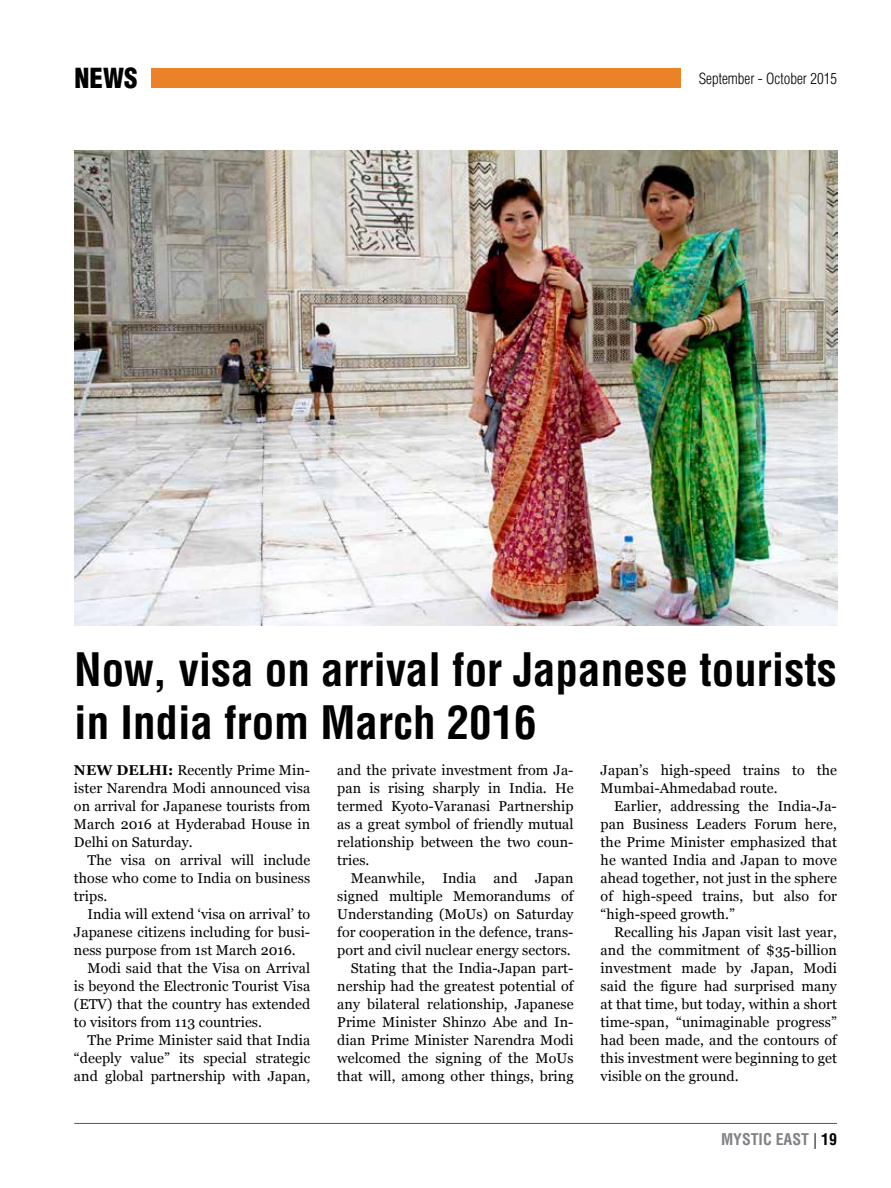
<style>
.page{position:relative;width:891px;height:1188px;background:#fff}
.page>*{position:absolute;margin:0;border:0;box-sizing:border-box;transform-origin:0 0}
.t1{font:700 condensed 45px/52.5px "Helvetica LT Std";color:#000}
.t2{font:900 condensed 27px "Helvetica LT Std";color:#000}
.t3{font:700 condensed 15.75px "Helvetica LT Std";color:#808285}
.t4{font:300 condensed 15px "Helvetica LT Std";color:#000}
.t5{font:14.25px/18px "Georgia";letter-spacing:.005em;color:#000;text-align:justify}
.s1{font-weight:700}
.s2{font-weight:300;font-stretch:normal;color:#000}
.s3{color:#000}
</style>
<div class="page">
<div style="left:151px;top:69px;width:529px;height:19px;background:#ec8228"></div>
<img style="left:74px;top:151px;width:763px;height:474px">
<hr style="left:74px;top:1123px;width:763px;height:1px;background:#58595b">
<h2 class="t2" style="left:75px;top:61px;width:65px">NEWS</h2>
<p class="t4" style="left:699px;top:69px;width:140px">September - October 2015</p>
<h1 class="t1" style="left:74px;top:643px;width:764px">Now, visa on arrival for Japanese tourists in India from March 2016</h1>
<p class="t5" style="left:74px;top:761px;width:238px"><span class="s1">NEW DELHI:</span> Recently Prime Min&shy;ister Narendra Modi announced visa on arrival for Japanese tourists from March 2016 at Hyderabad House in Delhi on Saturday.</p>
<p class="t5" style="left:74px;top:851px;width:238px;text-indent:13px">The visa on arrival will include those who come to India on business trips.</p>
<p class="t5" style="left:74px;top:905px;width:238px;text-indent:13px">India will extend ‘visa on arrival’ to Japanese citizens including for busi&shy;ness purpose from 1st March 2016.</p>
<p class="t5" style="left:74px;top:959px;width:238px;text-indent:13px">Modi said that the Visa on Arrival is beyond the Electronic Tourist Visa (ETV) that the country has extended to visitors from 113 countries.</p>
<p class="t5" style="left:74px;top:1031px;width:238px;text-indent:13px">The Prime Minister said that India “deeply value” its special strategic and global partnership with Japan,</p>
<p class="t5" style="left:601px;top:761px;width:238px">Japan’s high-speed trains to the<br>Mumbai-Ahmedabad route.</p>
<p class="t5" style="left:601px;top:797px;width:238px;text-indent:13px">Earlier, addressing the India-Ja&shy;pan Business Leaders Forum here, the Prime Minister emphasized that he wanted India and Japan to move ahead together, not just in the sphere of high-speed trains, but also for “high-speed growth.”</p>
<p class="t5" style="left:601px;top:923px;width:238px;text-indent:13px">Recalling his Japan visit last year, and the commitment of $35-billion investment made by Japan, Modi said the figure had surprised many at that time, but today, within a short time-span, “unimaginable progress” had been made, and the contours of this investment were beginning to get visible on the ground.</p>
<p class="t5" style="left:337px;top:761px;width:238px">and the private investment from Ja&shy;pan is rising sharply in India. He termed Kyoto-Varanasi Partnership as a great symbol of friendly mutual relationship between the two coun&shy;tries.</p>
<p class="t5" style="left:337px;top:869px;width:238px;text-align:right">Meanwhile, India and Japan signed multiple Memorandums of Understanding (MoUs) on Saturday for cooperation in the defence, trans&shy;port and civil nuclear energy sectors.<br>Stating that the India-Japan part&shy;nership had the greatest potential of any bilateral relationship, Japanese Prime Minister Shinzo Abe and In&shy;dian Prime Minister Narendra Modi welcomed the signing of the MoUs that will, among other things, bring</p>
<p class="t3" style="left:721px;top:1130px;width:117px">MYSTIC EAST <span class="s2">|</span> <span class="s3">19</span></p>
</div>
